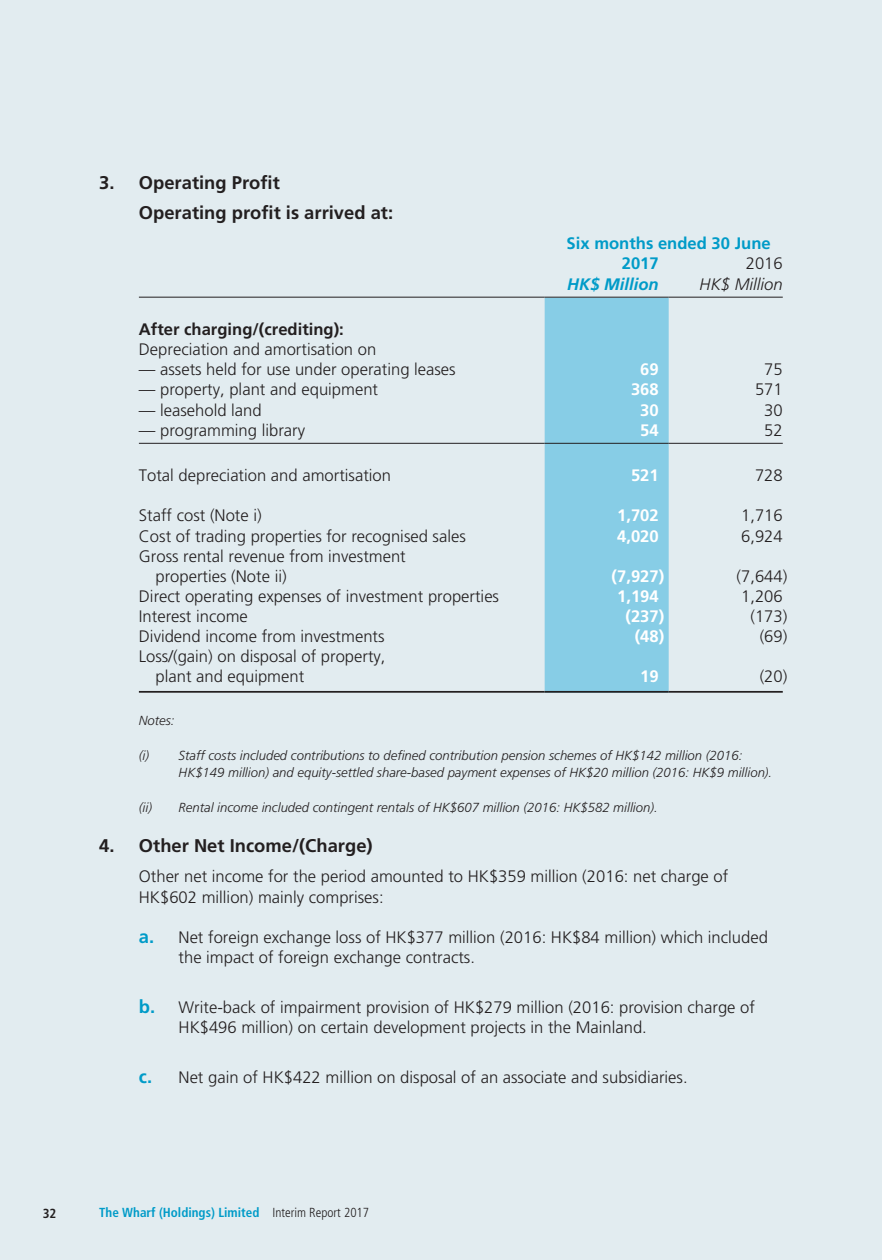
<style>
.page{position:relative;width:882px;height:1260px;background:#e2ecf0}
.page>*{position:absolute;margin:0;border:0;box-sizing:border-box;transform-origin:0 0}
._02_H2{font:700 18.38px "Frutiger LT Std";color:#231f20}
._03_H3{font:700 18.38px "Frutiger LT Std";color:#231f20}
._50_Table_txt{font:300 16.62px "Frutiger LT Std";color:#231f20}
._03_H3-2{font:300 16.62px/20.1px "Frutiger LT Std";color:#231f20}
._00_txt{font:300 16.62px/20.1px "Frutiger LT Std";color:#231f20}
._50_Table_txt-2{font:700 16.62px "Frutiger LT Std";color:#fff}
._50_Table_txt-3{font:700 16.62px "Frutiger LT Std";color:#231f20}
._50_Table_txt-4{font:700 16.62px "Frutiger LT Std";color:#009bc8}
._50_Table_txt-5{font:italic 700 16.62px "Frutiger LT Std";color:#009bc8}
._50_Table_txt-6{font:italic 300 16.62px "Frutiger LT Std";color:#231f20}
._06_Notes{font:italic 300 13.12px/17.5px "Frutiger LT Std";color:#231f20}
.t1{font:700 condensed 13.12px "Frutiger LT Std";color:#009bc8}
.t2{font:700 condensed 13.12px "Frutiger LT Std";color:#231f20}
.s1{font-weight:700;font-size:18.38px;color:#009bc8}
.s2{font-weight:300;color:#231f20}
</style>
<div class="page">
<div style="left:545px;top:298px;width:124px;height:393px;background:#87cde6"></div>
<hr style="left:139px;top:297px;width:406px;height:1px;background:#231f20">
<hr style="left:545px;top:297px;width:124px;height:1px;background:#231f20">
<hr style="left:669px;top:297px;width:114px;height:1px;background:#231f20">
<hr style="left:139px;top:443px;width:406px;height:1px;background:#231f20">
<hr style="left:545px;top:443px;width:124px;height:1px;background:#231f20">
<hr style="left:669px;top:443px;width:114px;height:1px;background:#231f20">
<hr style="left:139px;top:691px;width:406px;height:2px;background:#231f20">
<hr style="left:545px;top:691px;width:124px;height:2px;background:#231f20">
<hr style="left:669px;top:691px;width:114px;height:2px;background:#231f20">
<p class="_02_H2" style="left:99px;top:172px;width:182px">3. Operating Profit</p>
<p class="_03_H3" style="left:139px;top:202px;width:256px">Operating profit is arrived at:</p>
<p class="_50_Table_txt-4" style="left:567px;top:234px;width:206px">Six months ended 30 June</p>
<p class="_50_Table_txt-4" style="left:622px;top:254px;width:38px">2017</p>
<p class="_50_Table_txt" style="left:746px;top:254px;width:38px">2016</p>
<p class="_50_Table_txt-5" style="left:567px;top:274px;width:93px">HK$ Million</p>
<p class="_50_Table_txt-6" style="left:700px;top:274px;width:85px">HK$ Million</p>
<p class="_50_Table_txt-3" style="left:139px;top:319px;width:207px">After charging/(crediting):</p>
<p class="_50_Table_txt" style="left:139px;top:340px;width:239px">Depreciation and amortisation on</p>
<p class="_50_Table_txt" style="left:139px;top:360px;width:318px">— assets held for use under operating leases</p>
<p class="_50_Table_txt-2" style="left:640px;top:360px;width:20px">69</p>
<p class="_50_Table_txt" style="left:764px;top:360px;width:20px">75</p>
<p class="_50_Table_txt" style="left:139px;top:380px;width:241px">— property, plant and equipment</p>
<p class="_50_Table_txt-2" style="left:631px;top:380px;width:29px">368</p>
<p class="_50_Table_txt" style="left:755px;top:380px;width:29px">571</p>
<p class="_50_Table_txt" style="left:139px;top:400px;width:124px">— leasehold land</p>
<p class="_50_Table_txt-2" style="left:640px;top:400px;width:20px">30</p>
<p class="_50_Table_txt" style="left:764px;top:400px;width:20px">30</p>
<p class="_50_Table_txt" style="left:139px;top:421px;width:168px">— programming library</p>
<p class="_50_Table_txt-2" style="left:640px;top:420px;width:20px">54</p>
<p class="_50_Table_txt" style="left:764px;top:421px;width:20px">52</p>
<p class="_50_Table_txt" style="left:139px;top:466px;width:254px">Total depreciation and amortisation</p>
<p class="_50_Table_txt-2" style="left:631px;top:466px;width:29px">521</p>
<p class="_50_Table_txt" style="left:755px;top:466px;width:29px">728</p>
<p class="_50_Table_txt" style="left:139px;top:506px;width:124px">Staff cost (Note i)</p>
<p class="_50_Table_txt-2" style="left:617px;top:506px;width:43px">1,702</p>
<p class="_50_Table_txt" style="left:741px;top:506px;width:43px">1,716</p>
<p class="_50_Table_txt" style="left:139px;top:526px;width:329px">Cost of trading properties for recognised sales</p>
<p class="_50_Table_txt-2" style="left:617px;top:526px;width:43px">4,020</p>
<p class="_50_Table_txt" style="left:741px;top:526px;width:43px">6,924</p>
<p class="_50_Table_txt" style="left:139px;top:547px;width:268px">Gross rental revenue from investment</p>
<p class="_50_Table_txt" style="left:156px;top:567px;width:133px">properties (Note ii)</p>
<p class="_50_Table_txt-2" style="left:612px;top:566px;width:54px">(7,927)</p>
<p class="_50_Table_txt" style="left:737px;top:567px;width:52px">(7,644)</p>
<p class="_50_Table_txt" style="left:139px;top:587px;width:362px">Direct operating expenses of investment properties</p>
<p class="_50_Table_txt-2" style="left:617px;top:586px;width:43px">1,194</p>
<p class="_50_Table_txt" style="left:741px;top:587px;width:43px">1,206</p>
<p class="_50_Table_txt" style="left:139px;top:607px;width:110px">Interest income</p>
<p class="_50_Table_txt-2" style="left:626px;top:607px;width:40px">(237)</p>
<p class="_50_Table_txt" style="left:750px;top:607px;width:38px">(173)</p>
<p class="_50_Table_txt" style="left:139px;top:627px;width:247px">Dividend income from investments</p>
<p class="_50_Table_txt-2" style="left:635px;top:627px;width:31px">(48)</p>
<p class="_50_Table_txt" style="left:760px;top:627px;width:29px">(69)</p>
<p class="_50_Table_txt" style="left:139px;top:647px;width:248px">Loss/(gain) on disposal of property,</p>
<p class="_50_Table_txt" style="left:156px;top:667px;width:150px">plant and equipment</p>
<p class="_50_Table_txt-2" style="left:640px;top:667px;width:20px">19</p>
<p class="_50_Table_txt" style="left:760px;top:667px;width:29px">(20)</p>
<p class="_06_Notes" style="left:139px;top:712px;width:37px">Notes:</p>
<p class="_06_Notes" style="left:179px;top:747px;width:595px;text-indent:-40px">(i) Staff costs included contributions to defined contribution pension schemes of HK$142 million (2016:<br>HK$149 million) and equity-settled share-based payment expenses of HK$20 million (2016: HK$9 million).</p>
<p class="_06_Notes" style="left:139px;top:799px;width:520px">(ii) Rental income included contingent rentals of HK$607 million (2016: HK$582 million).</p>
<p class="_02_H2" style="left:99px;top:835px;width:275px">4. Other Net Income/(Charge)</p>
<p class="_00_txt" style="left:139px;top:867px;width:591px">Other net income for the period amounted to HK$359 million (2016: net charge of<br>HK$602 million) mainly comprises:</p>
<p class="_03_H3-2" style="left:179px;top:927px;width:591px;text-indent:-40px"><span class="s1">a.</span> Net foreign exchange loss of HK$377 million (2016: HK$84 million) which included the impact of foreign exchange contracts.</p>
<p class="_03_H3-2" style="left:179px;top:998px;width:578px;text-indent:-40px"><span class="s1">b.</span> Write-back of impairment provision of HK$279 million (2016: provision charge of<br>HK$496 million) on certain development projects in the Mainland.</p>
<p class="_03_H3-2" style="left:139px;top:1068px;width:550px"><span class="s1">c.</span> Net gain of HK$422 million on disposal of an associate and subsidiaries.</p>
<p class="t2" style="left:43px;top:1206px;width:15px">32</p>
<p class="t1" style="left:99px;top:1205px;width:272px">The Wharf (Holdings) Limited <span class="s2">Interim Report 2017</span></p>
</div>
